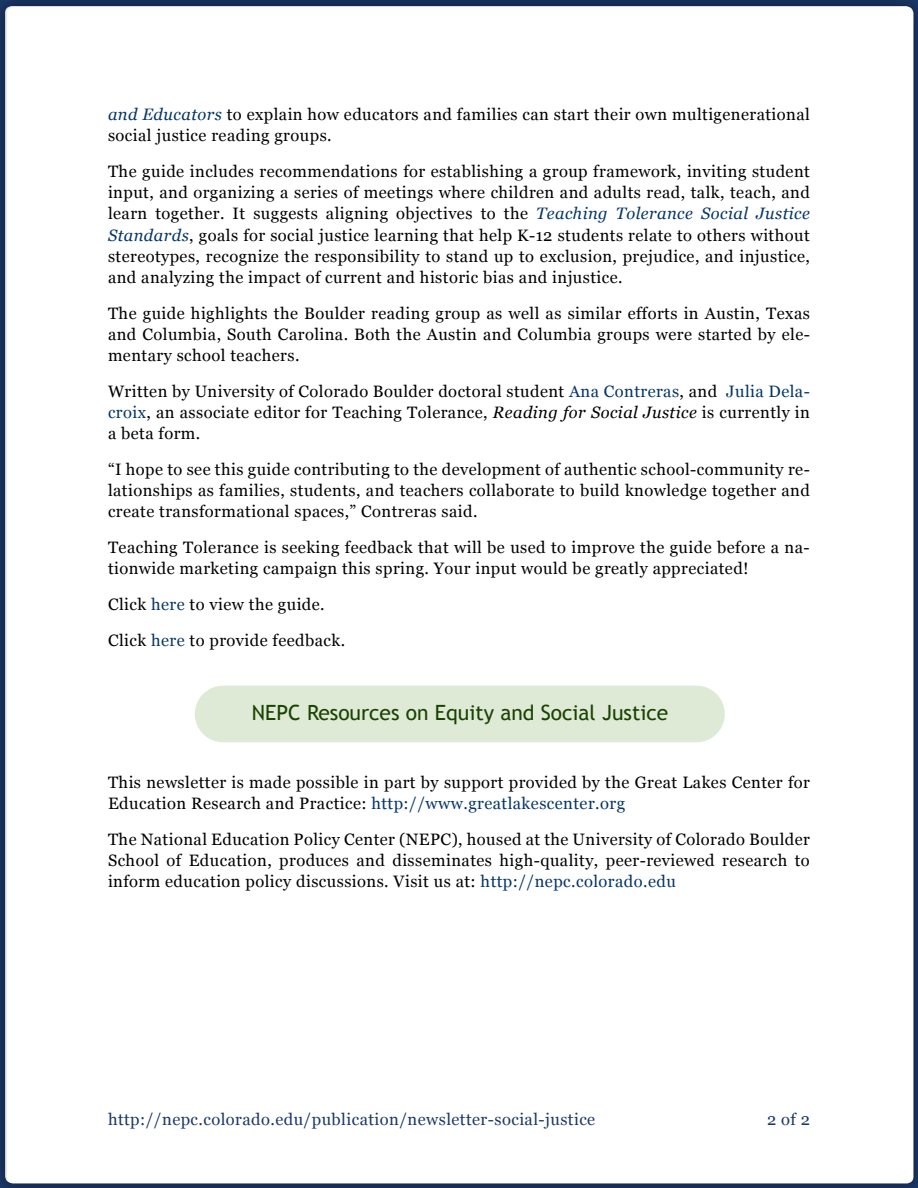
<style>
.page{position:relative;width:918px;height:1188px;background:#fff}
.page>*{position:absolute;margin:0;border:0;box-sizing:border-box;transform-origin:0 0}
.t1{font:21px "Trebuchet MS";color:#1a4201}
.t2{font:16.5px/21px "Georgia";letter-spacing:.025em;color:#000;text-align:justify}
.t3{font:16.5px "Georgia";letter-spacing:.025em;color:#1c3868}
.s1{font-style:italic;color:#053669}
.s2{color:#053669}
.s3{font-style:italic}
</style>
<div class="page">
<div style="left:0;top:0;width:918px;height:1188px;background:#000;opacity:.25"></div>
<div style="left:7px;top:7px;width:906px;height:1176px;background:#fff;border-radius:7px"></div>
<div style="left:195px;top:686px;width:530px;height:56px;background:#deead5;border-radius:28px"></div>
<p class="t2" style="left:108px;top:104px;width:703px"><span class="s1">and Educators</span> to explain how educators and families can start their own multigenerational social justice reading groups.</p>
<p class="t2" style="left:108px;top:161px;width:703px">The guide includes recommendations for establishing a group framework, inviting student input, and organizing a series of meetings where children and adults read, talk, teach, and learn together. It suggests aligning objectives to the <span class="s1">Teaching Tolerance Social Justice Standards</span>, goals for social justice learning that help K-12 students relate to others without stereotypes, recognize the responsibility to stand up to exclusion, prejudice, and injustice, and analyzing the impact of current and historic bias and injustice.</p>
<p class="t2" style="left:108px;top:302px;width:703px">The guide highlights the Boulder reading group as well as similar efforts in Austin, Texas and Columbia, South Carolina. Both the Austin and Columbia groups were started by ele&shy;mentary school teachers.</p>
<p class="t2" style="left:108px;top:380px;width:704px">Written by University of Colorado Boulder doctoral student <span class="s2">Ana Contreras</span>, and <span class="s2">Julia Dela&shy;croix</span>, an associate editor for Teaching Tolerance, <span class="s3">Reading for Social Justice</span> is currently in a beta form.</p>
<p class="t2" style="left:108px;top:458px;width:703px">“I hope to see this guide contributing to the development of authentic school-community re&shy;lationships as families, students, and teachers collaborate to build knowledge together and create transformational spaces,” Contreras said.</p>
<p class="t2" style="left:108px;top:536px;width:703px">Teaching Tolerance is seeking feedback that will be used to improve the guide before a na&shy;tionwide marketing campaign this spring. Your input would be greatly appreciated!</p>
<p class="t2" style="left:108px;top:585px;width:239px;line-height:36px">Click <span class="s2">here</span> to view the guide.<br>Click <span class="s2">here</span> to provide feedback.</p>
<p class="t1" style="left:252px;top:700px;width:418px">NEPC Resources on Equity and Social Justice</p>
<p class="t2" style="left:108px;top:771px;width:703px">This newsletter is made possible in part by support provided by the Great Lakes Center for<br>Education Research and Practice: <span class="s2">http://www.greatlakescenter.org</span></p>
<p class="t2" style="left:108px;top:828px;width:703px">The National Education Policy Center (NEPC), housed at the University of Colorado Boulder School of Education, produces and disseminates high-quality, peer-reviewed research to inform education policy discussions. Visit us at: <span class="s2">http://nepc.colorado.edu</span></p>
<p class="t3" style="left:108px;top:1107px;width:489px">http://nepc.colorado.edu/publication/newsletter-social-justice</p>
<p class="t3" style="left:767px;top:1107px;width:44px">2 of 2</p>
</div>
